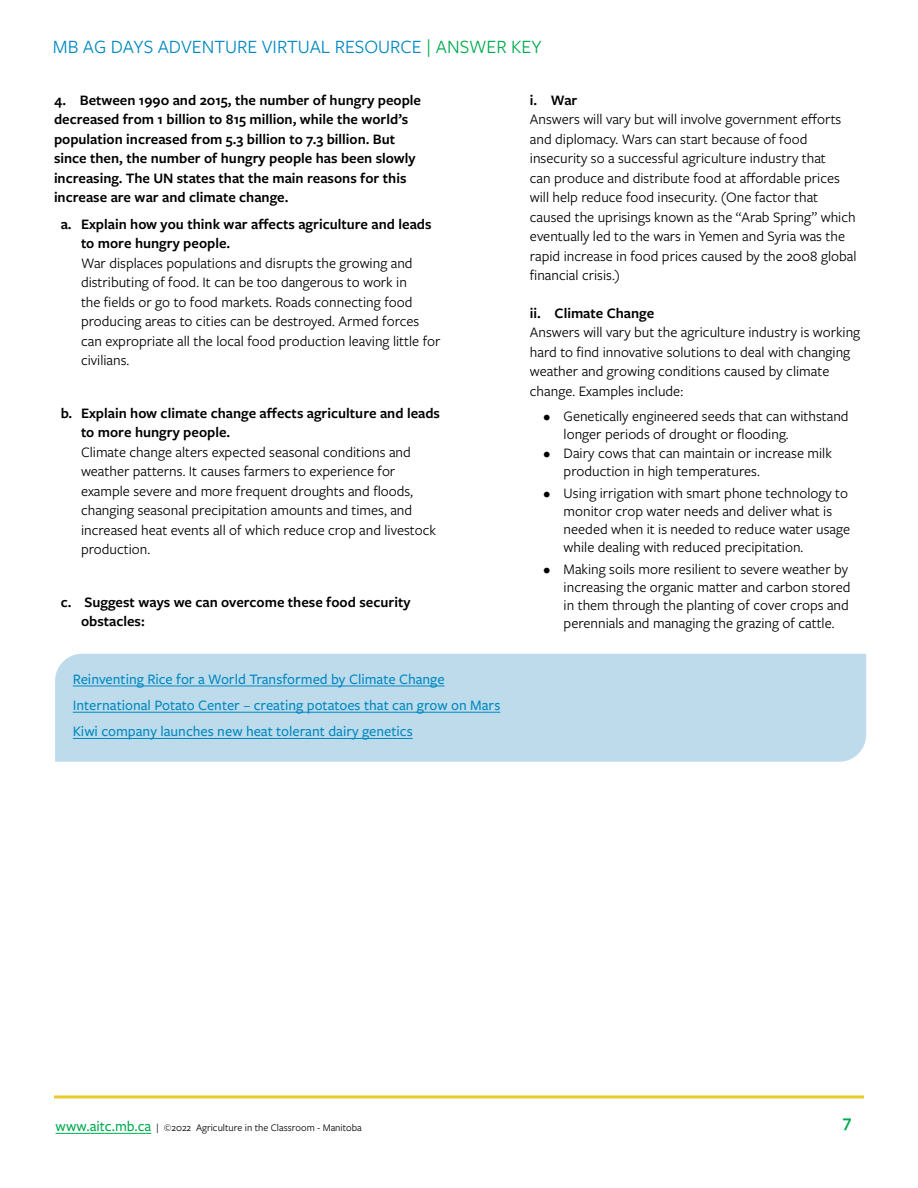
<style>
.page{position:relative;width:918px;height:1188px;background:#fff}
.page>*{position:absolute;margin:0;border:0;box-sizing:border-box;transform-origin:0 0}
.t1{font:19.5px "Freight Sans Pro";color:#0089c0}
.t2{font:600 18px "Freight Sans Pro";color:#00ab4e}
.t3{font:15px/19.5px "Freight Sans Pro";color:#000}
.t4{font:600 15px/19.5px "Freight Sans Pro";color:#000}
.t5{font:500 15px/26.2px "Freight Sans Pro";color:#0089c0}
.t6{font:10.5px "Freight Sans Pro";color:#000}
.s1{color:#00ab4e}
.s2{font-weight:500;font-size:15px;color:#00ab4e}
</style>
<div class="page">
<hr style="left:56px;top:1133px;width:95px;height:1px;background:#00ab4e">
<hr style="left:54px;top:1095px;width:810px;height:3px;background:#eacc2a">
<div style="left:55px;top:654px;width:811px;height:108px;background:#bedbec"></div>
<hr style="left:73px;top:686px;width:372px;height:1px;background:#0089c0">
<hr style="left:73px;top:712px;width:427px;height:1px;background:#0089c0">
<hr style="left:73px;top:738px;width:340px;height:1px;background:#0089c0">
<h1 class="t1" style="left:53px;top:34px;width:490px">MB AG DAYS ADVENTURE VIRTUAL RESOURCE <span class="s1">| ANSWER KEY</span></h1>
<p class="t4" style="left:54px;top:90px;width:369px">4. Between 1990 and 2015, the number of hungry people decreased from 1 billion to 815 million, while the world’s population increased from 5.3 billion to 7.3 billion. But since then, the number of hungry people has been slowly increasing. The UN states that the main reasons for this increase are war and climate change.</p>
<p class="t4" style="left:81px;top:213px;width:352px;text-indent:-20px">a. Explain how you think war affects agriculture and leads to more hungry people.</p>
<p class="t3" style="left:81px;top:252px;width:361px">War displaces populations and disrupts the growing and distributing of food. It can be too dangerous to work in<br>the fields or go to food markets. Roads connecting food producing areas to cities can be destroyed. Armed forces can expropriate all the local food production leaving little for civilians.</p>
<p class="t4" style="left:81px;top:402px;width:361px;text-indent:-20px">b. Explain how climate change affects agriculture and leads to more hungry people.</p>
<p class="t3" style="left:81px;top:441px;width:356px">Climate change alters expected seasonal conditions and weather patterns. It causes farmers to experience for example severe and more frequent droughts and floods, changing seasonal precipitation amounts and times, and increased heat events all of which reduce crop and livestock production.</p>
<p class="t4" style="left:81px;top:591px;width:331px;text-indent:-20px">c. Suggest ways we can overcome these food security obstacles:</p>
<p class="t5" style="left:73px;top:665px;width:429px">Reinventing Rice for a World Transformed by Climate Change<br>International Potato Center – creating potatoes that can grow on Mars<br>Kiwi company launches new heat tolerant dairy genetics</p>
<p class="t4" style="left:530px;top:90px;width:49px">i. War</p>
<p class="t3" style="left:530px;top:109px;width:328px">Answers will vary but will involve government efforts and diplomacy. Wars can start because of food insecurity so a successful agriculture industry that<br>can produce and distribute food at affordable prices will help reduce food insecurity. (One factor that caused the uprisings known as the “Arab Spring” which eventually led to the wars in Yemen and Syria was the rapid increase in food prices caused by the 2008 global financial crisis.)</p>
<p class="t4" style="left:530px;top:303px;width:126px">ii. Climate Change</p>
<p class="t3" style="left:530px;top:322px;width:332px">Answers will vary but the agriculture industry is working hard to find innovative solutions to deal with changing weather and growing conditions caused by climate change. Examples include:</p>
<p class="t3" style="left:564px;top:406px;width:287px;line-height:18px;text-indent:-20px">• Genetically engineered seeds that can withstand longer periods of drought or flooding.</p>
<p class="t3" style="left:564px;top:444px;width:270px;line-height:18px;text-indent:-20px">• Dairy cows that can maintain or increase milk production in high temperatures.</p>
<p class="t3" style="left:564px;top:483px;width:288px;line-height:18px;text-indent:-20px">• Using irrigation with smart phone technology to monitor crop water needs and deliver what is needed when it is needed to reduce water usage while dealing with reduced precipitation.</p>
<p class="t3" style="left:564px;top:559px;width:288px;line-height:18px;text-indent:-20px">• Making soils more resilient to severe weather by increasing the organic matter and carbon stored in them through the planting of cover crops and perennials and managing the grazing of cattle.</p>
<p class="t6" style="left:56px;top:1121px;width:308px"><span class="s2">www.aitc.mb.ca</span> | ©2022 Agriculture in the Classroom - Manitoba</p>
<p class="t2" style="left:843px;top:1109px;width:10px">7</p>
</div>
